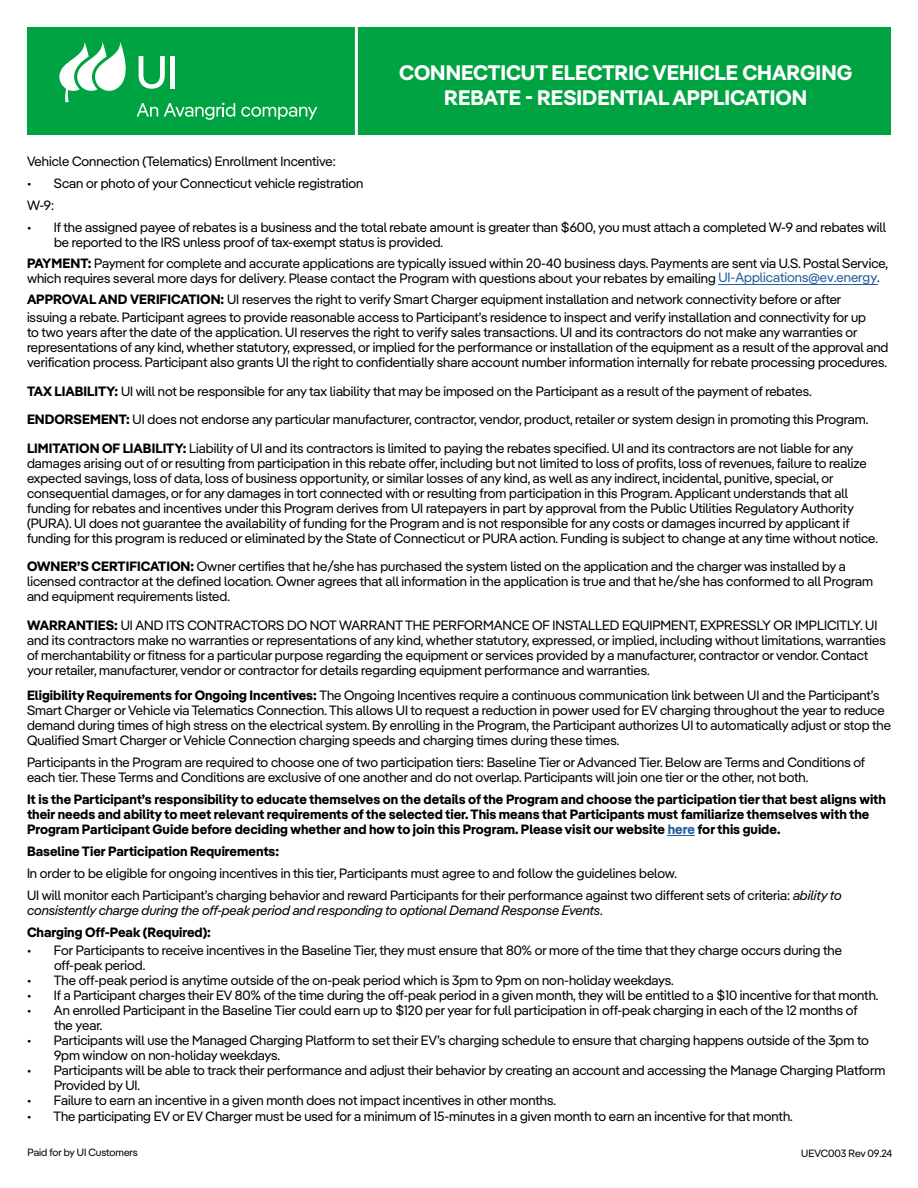
<style>
.page{position:relative;width:918px;height:1188px;background:#fff}
.page>*{position:absolute;margin:0;border:0;box-sizing:border-box;transform-origin:0 0}
.t1{font:700 21px/25.2px "Iber Pangea";color:#fff;text-align:center}
.t2{font:13.5px/15px "Iber Pangea";color:#000}
.t3{font:700 13.5px/15px "Iber Pangea";color:#000}
.t4{font:italic 13.5px/22px "Iber Pangea";color:#000}
.t5{font:10.5px "Iber Pangea";color:#000}
.s1{font-weight:700}
.s2{color:#215e9e}
.s3{font-style:italic}
.s4{font-style:normal}
.s5{font-weight:700;font-style:normal}
</style>
<div class="page">
<div style="left:27px;top:27px;width:864px;height:108px;background:#00a342"></div>
<hr style="left:355px;top:27px;width:3px;height:108px;background:#fff">
<svg style="left:59px;top:42px;width:176px;height:78px"></svg>
<svg style="left:241px;top:107px;width:76px;height:13px"></svg>
<hr style="left:718px;top:284px;width:159px;height:1px;background:#215e9e">
<svg style="left:668px;top:835px;width:27px;height:1px"></svg>
<h1 class="t1" style="left:399px;top:59px;width:455px">CONNECTICUT ELECTRIC VEHICLE CHARGING<br>REBATE - RESIDENTIAL APPLICATION</h1>
<p class="t2" style="left:27px;top:154px;width:310px">Vehicle Connection (Telematics) Enrollment Incentive:</p>
<p class="t2" style="left:27px;top:172px;width:338px;line-height:21.8px">• Scan or photo of your Connecticut vehicle registration<br>W-9:</p>
<p class="t2" style="left:54px;top:219px;width:834px;text-indent:-27px">• If the assigned payee of rebates is a business and the total rebate amount is greater than $600, you must attach a completed W-9 and rebates will be reported to the IRS unless proof of tax-exempt status is provided.</p>
<p class="t2" style="left:27px;top:256px;width:863px;line-height:14.5px"><span class="s1">PAYMENT:</span> Payment for complete and accurate applications are typically issued within 20-40 business days. Payments are sent via U.S. Postal Service, which requires several more days for delivery. Please contact the Program with questions about your rebates by emailing <span class="s2">UI-Applications@ev.energy</span>.</p>
<p class="t2" style="left:27px;top:290px;width:841px;line-height:17.7px"><span class="s1">APPROVAL AND VERIFICATION:</span> UI reserves the right to verify Smart Charger equipment installation and network connectivity before or after issuing a rebate. Participant agrees to provide reasonable access to Participant’s residence to inspect and verify installation and connectivity for up</p>
<p class="t2" style="left:27px;top:325px;width:863px">to two years after the date of the application. UI reserves the right to verify sales transactions. UI and its contractors do not make any warranties or representations of any kind, whether statutory, expressed, or implied for the performance or installation of the equipment as a result of the approval and verification process. Participant also grants UI the right to confidentially share account number information internally for rebate processing procedures.</p>
<p class="t2" style="left:27px;top:376px;width:843px;line-height:28.5px"><span class="s1">TAX LIABILITY:</span> UI will not be responsible for any tax liability that may be imposed on the Participant as a result of the payment of rebates.<br><span class="s1">ENDORSEMENT:</span> UI does not endorse any particular manufacturer, contractor, vendor, product, retailer or system design in promoting this Program.<br><span class="s1">LIMITATION OF LIABILITY:</span> Liability of UI and its contractors is limited to paying the rebates specified. UI and its contractors are not liable for any</p>
<p class="t2" style="left:27px;top:455px;width:852px">damages arising out of or resulting from participation in this rebate offer, including but not limited to loss of profits, loss of revenues, failure to realize expected savings, loss of data, loss of business opportunity, or similar losses of any kind, as well as any indirect, incidental, punitive, special, or consequential damages, or for any damages in tort connected with or resulting from participation in this Program. Applicant understands that all funding for rebates and incentives under this Program derives from UI ratepayers in part by approval from the Public Utilities Regulatory Authority (PURA). UI does not guarantee the availability of funding for the Program and is not responsible for any costs or damages incurred by applicant if funding for this program is reduced or eliminated by the State of Connecticut or PURA action. Funding is subject to change at any time without notice.</p>
<p class="t2" style="left:27px;top:558px;width:848px"><span class="s1">OWNER’S CERTIFICATION:</span> Owner certifies that he/she has purchased the system listed on the application and the charger was installed by a licensed contractor at the defined location. Owner agrees that all information in the application is true and that he/she has conformed to all Program and equipment requirements listed.</p>
<p class="t2" style="left:27px;top:617px;width:860px"><span class="s1">WARRANTIES:</span> UI AND ITS CONTRACTORS DO NOT WARRANT THE PERFORMANCE OF INSTALLED EQUIPMENT, EXPRESSLY OR IMPLICITLY. UI and its contractors make no warranties or representations of any kind, whether statutory, expressed, or implied, including without limitations, warranties of merchantability or fitness for a particular purpose regarding the equipment or services provided by a manufacturer, contractor or vendor. Contact your retailer, manufacturer, vendor or contractor for details regarding equipment performance and warranties.</p>
<p class="t2" style="left:27px;top:687px;width:866px"><span class="s1">Eligibility Requirements for Ongoing Incentives:</span> The Ongoing Incentives require a continuous communication link between UI and the Participant’s Smart Charger or Vehicle via Telematics Connection. This allows UI to request a reduction in power used for EV charging throughout the year to reduce demand during times of high stress on the electrical system. By enrolling in the Program, the Participant authorizes UI to automatically adjust or stop the Qualified Smart Charger or Vehicle Connection charging speeds and charging times during these times.</p>
<p class="t2" style="left:27px;top:754px;width:840px">Participants in the Program are required to choose one of two participation tiers: Baseline Tier or Advanced Tier. Below are Terms and Conditions of each tier. These Terms and Conditions are exclusive of one another and do not overlap. Participants will join one tier or the other, not both.</p>
<p class="t3" style="left:27px;top:791px;width:861px">It is the Participant’s responsibility to educate themselves on the details of the Program and choose the participation tier that best aligns with their needs and ability to meet relevant requirements of the selected tier. This means that Participants must familiarize themselves with the<br>Program Participant Guide before deciding whether and how to join this Program. Please visit our website <span class="s2">here</span> for this guide.</p>
<p class="t3" style="left:27px;top:843px;width:254px">Baseline Tier Participation Requirements:</p>
<p class="t2" style="left:27px;top:862px;width:816px;line-height:22px">In order to be eligible for ongoing incentives in this tier, Participants must agree to and follow the guidelines below.<br>UI will monitor each Participant’s charging behavior and reward Participants for their performance against two different sets of criteria: <span class="s3">ability to</span></p>
<p class="t4" style="left:27px;top:899px;width:577px">consistently charge during the off-peak period and responding to optional Demand Response Events<span class="s4">.<br></span><span class="s5">Charging Off-Peak (Required):</span></p>
<p class="t2" style="left:54px;top:943px;width:789px;text-indent:-27px">• For Participants to receive incentives in the Baseline Tier, they must ensure that 80% or more of the time that they charge occurs during the off-peak period.</p>
<p class="t2" style="left:27px;top:973px;width:648px">• The off-peak period is anytime outside of the on-peak period which is 3pm to 9pm on non-holiday weekdays.</p>
<p class="t2" style="left:27px;top:988px;width:853px">• If a Participant charges their EV 80% of the time during the off-peak period in a given month, they will be entitled to a $10 incentive for that month.</p>
<p class="t2" style="left:54px;top:1003px;width:805px;text-indent:-27px">• An enrolled Participant in the Baseline Tier could earn up to $120 per year for full participation in off-peak charging in each of the 12 months of the year.</p>
<p class="t2" style="left:54px;top:1033px;width:816px;text-indent:-27px">• Participants will use the Managed Charging Platform to set their EV’s charging schedule to ensure that charging happens outside of the 3pm to<br>9pm window on non-holiday weekdays.</p>
<p class="t2" style="left:54px;top:1063px;width:833px;text-indent:-27px">• Participants will be able to track their performance and adjust their behavior by creating an account and accessing the Manage Charging Platform<br>Provided by UI.</p>
<p class="t2" style="left:27px;top:1093px;width:531px">• Failure to earn an incentive in a given month does not impact incentives in other months.</p>
<p class="t2" style="left:27px;top:1109px;width:767px">• The participating EV or EV Charger must be used for a minimum of 15-minutes in a given month to earn an incentive for that month.</p>
<p class="t5" style="left:28px;top:1145px;width:112px">Paid for by UI Customers</p>
<p class="t5" style="left:801px;top:1146px;width:93px">UEVC003 Rev 09.24</p>
</div>
